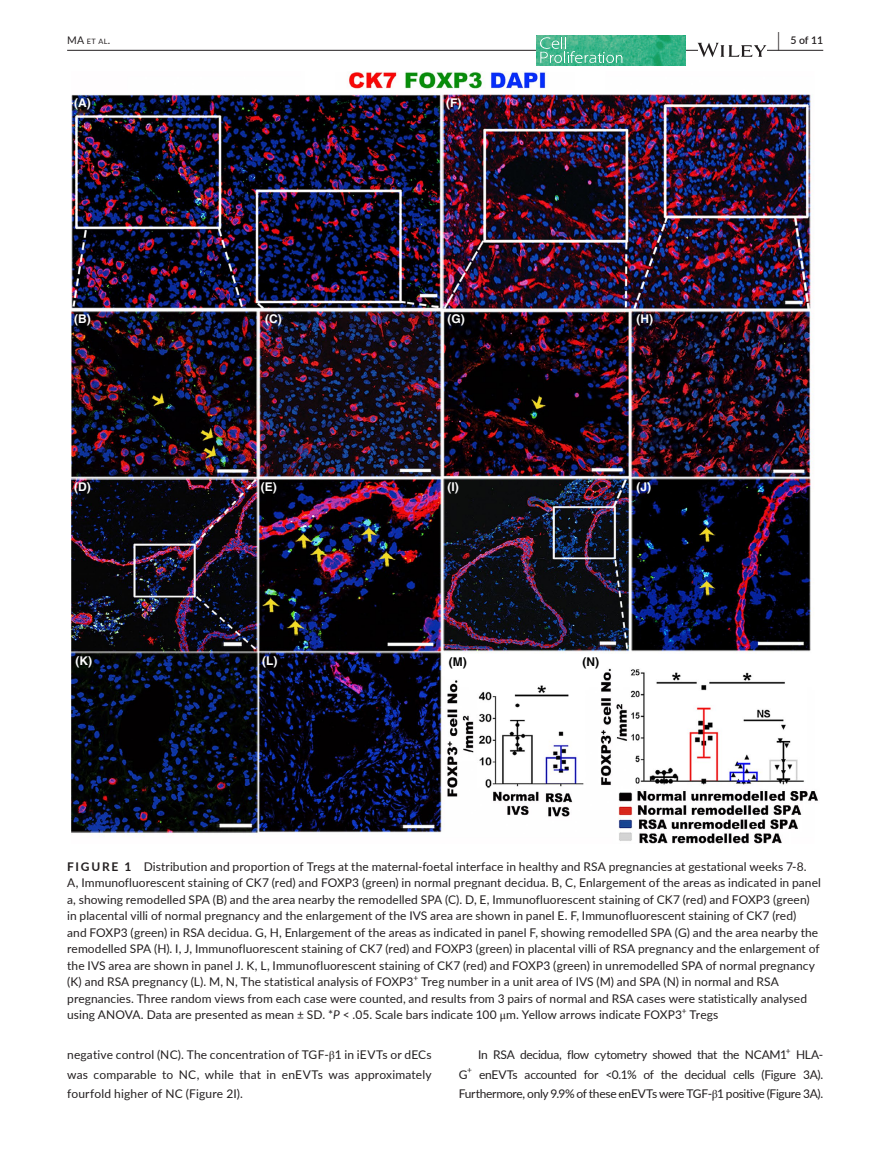
<style>
.page{position:relative;width:893px;height:1174px;background:#fff}
.page>*{position:absolute;margin:0;border:0;box-sizing:border-box;transform-origin:0 0}
.t1{font:600 19.5px "Lato";color:#231f20;scale:.48 1}
.t2{font:12px/16.5px "Lato";letter-spacing:.005em;color:#231f20;text-align:justify}
.t3{font:700 12px "Helvetica";color:#fff}
.t4{font:700 12px "Helvetica";color:#000}
.t5{font:600 10.5px "Lato";color:#231f20}
.t6{font:8.4px "Lato";color:#231f20}
.t7{font:7.35px "Lato";color:#231f20}
.s1{font-size:10.5px}
.s2{font-weight:700}
.s3{font-style:italic}
.s4{font-family:"STIX"}
</style>
<div class="page">
<hr style="left:67px;top:50px;width:756px;height:1px;background:#231f20">
<img style="left:537px;top:35px;width:148px;height:30px">
<svg style="left:540px;top:37px;width:82px;height:26px;background:#5abe99"></svg>
<svg style="left:697px;top:43px;width:69px;height:14px"></svg>
<img style="left:71px;top:72px;width:748px;height:771px">
<h1 class="t1" style="left:778px;top:26px;width:7px">|</h1>
<p class="t7" style="left:67px;top:36px;width:45px"><span class="s1">MA</span> et al<span class="s1">.</span></p>
<p class="t5" style="left:790px;top:33px;width:34px">5 of 11</p>
<p class="t3" style="left:74px;top:95px;width:18px">(A)</p>
<p class="t3" style="left:446px;top:95px;width:17px">(F)</p>
<p class="t3" style="left:74px;top:311px;width:18px">(B)</p>
<p class="t3" style="left:265px;top:311px;width:18px">(C)</p>
<p class="t3" style="left:447px;top:311px;width:19px">(G)</p>
<p class="t3" style="left:637px;top:311px;width:18px">(H)</p>
<p class="t3" style="left:74px;top:479px;width:18px">(D)</p>
<p class="t3" style="left:261px;top:479px;width:17px">(E)</p>
<p class="t3" style="left:447px;top:479px;width:13px">(I)</p>
<p class="t3" style="left:637px;top:479px;width:16px">(J)</p>
<p class="t3" style="left:75px;top:654px;width:18px">(K)</p>
<p class="t3" style="left:262px;top:654px;width:17px">(L)</p>
<p class="t4" style="left:449px;top:654px;width:19px">(M)</p>
<p class="t4" style="left:583px;top:654px;width:18px">(N)</p>
<p class="t2" style="left:67px;top:857px;width:755px;text-align:left"><span class="s2">FIGURE 1</span> Distribution and proportion of Tregs at the maternal-foetal interface in healthy and RSA pregnancies at gestational weeks 7-8.<br>A, Immunofluorescent staining of CK7 (red) and FOXP3 (green) in normal pregnant decidua. B, C, Enlargement of the areas as indicated in panel a, showing remodelled SPA (B) and the area nearby the remodelled SPA (C). D, E, Immunofluorescent staining of CK7 (red) and FOXP3 (green) in placental villi of normal pregnancy and the enlargement of the IVS area are shown in panel E. F, Immunofluorescent staining of CK7 (red)<br>and FOXP3 (green) in RSA decidua. G, H, Enlargement of the areas as indicated in panel F, showing remodelled SPA (G) and the area nearby the remodelled SPA (H). I, J, Immunofluorescent staining of CK7 (red) and FOXP3 (green) in placental villi of RSA pregnancy and the enlargement of the IVS area are shown in panel J. K, L, Immunofluorescent staining of CK7 (red) and FOXP3 (green) in unremodelled SPA of normal pregnancy (K) and RSA pregnancy (L). M, N, The statistical analysis of FOXP3<sup>+</sup> Treg number in a unit area of IVS (M) and SPA (N) in normal and RSA pregnancies. Three random views from each case were counted, and results from 3 pairs of normal and RSA cases were statistically analysed using ANOVA. Data are presented as mean ± SD. *<span class="s3">P</span> &lt; .05. Scale bars indicate 100 <span class="s4">μ</span>m. Yellow arrows indicate FOXP3</p>
<p class="t6" style="left:682px;top:1004px;width:6px">+</p>
<p class="t2" style="left:690px;top:1006px;width:30px">Tregs</p>
<p class="t2" style="left:67px;top:1044px;width:366px;line-height:19.5px">negative control (NC). The concentration of TGF-<span class="s4">β</span>1 in iEVTs or dECs was comparable to NC, while that in enEVTs was approximately fourfold higher of NC (Figure 2I).</p>
<p class="t2" style="left:459px;top:1044px;width:366px;line-height:19.5px;text-indent:20px">In RSA decidua, flow cytometry showed that the NCAM1<sup>+</sup> HLA-G<sup>+</sup> enEVTs accounted for &lt;0.1% of the decidual cells (Figure 3A).<br>Furthermore, only 9.9% of these enEVTs were TGF-<span class="s4">β</span>1 positive (Figure 3A).</p>
</div>
